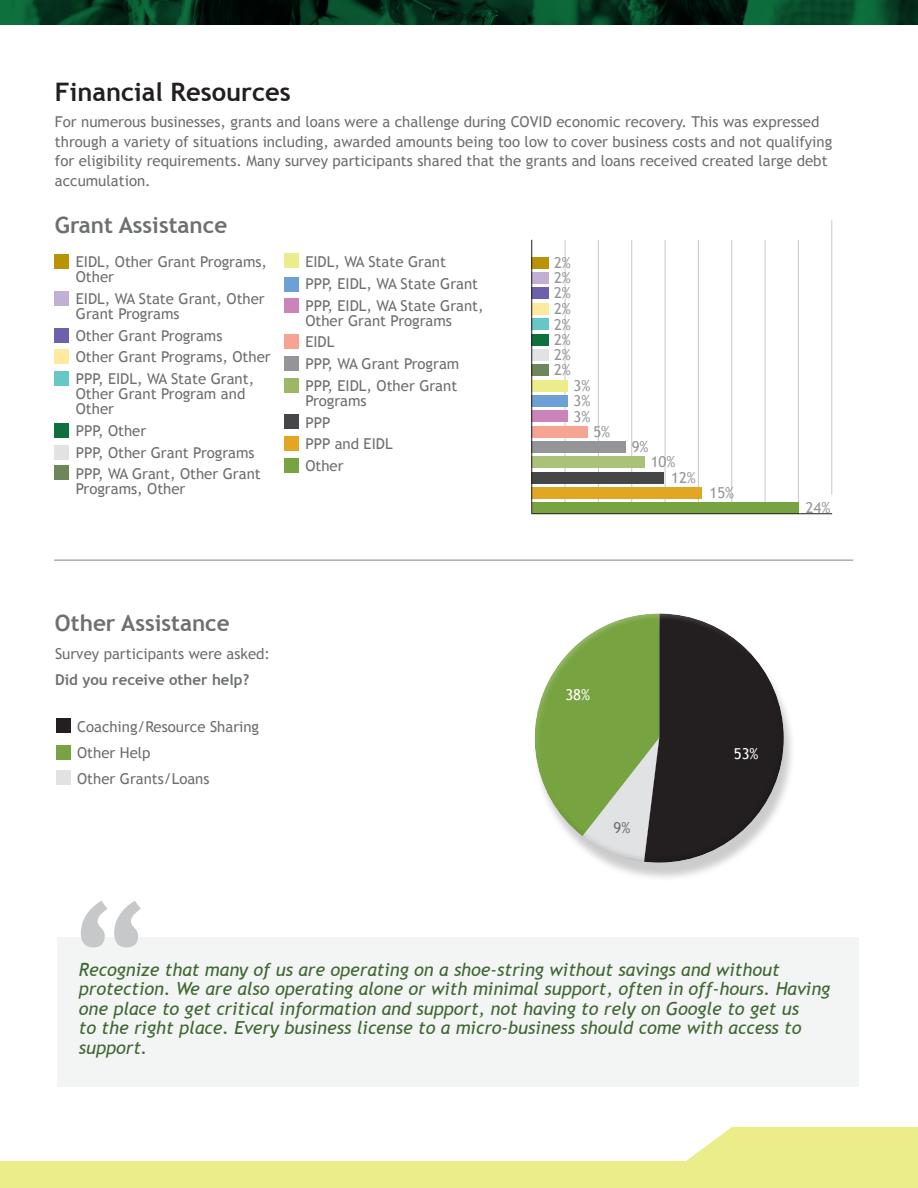
<style>
.page{position:relative;width:918px;height:1188px;background:#fff}
.page>*{position:absolute;margin:0;border:0;box-sizing:border-box;transform-origin:0 0}
.t1{font:700 148.5px "Trebuchet MS";color:#c7c8ca}
.t2{font:700 25.5px "Trebuchet MS";color:#231f20}
.t3{font:700 22.5px "Trebuchet MS";color:#6d7070}
.t4{font:italic 18px/19.5px "Trebuchet MS";color:#3e6731}
.t5{font:15px/15px "Trebuchet MS";color:#6d7070}
.t6{font:15px "Trebuchet MS";color:#939598}
.t7{font:700 15px "Trebuchet MS";color:#6d7070}
.t8{font:15px "Trebuchet MS";color:#fff}
</style>
<div class="page">
<div style="left:57px;top:937px;width:802px;height:149px;background:#f3f4f4"></div>
<hr style="left:565px;top:240px;width:1px;height:274px;background:#c7c8ca">
<hr style="left:598px;top:240px;width:1px;height:274px;background:#c7c8ca">
<hr style="left:631px;top:240px;width:1px;height:274px;background:#c7c8ca">
<hr style="left:665px;top:240px;width:1px;height:274px;background:#c7c8ca">
<hr style="left:698px;top:240px;width:1px;height:274px;background:#c7c8ca">
<hr style="left:732px;top:240px;width:1px;height:274px;background:#c7c8ca">
<hr style="left:765px;top:240px;width:1px;height:274px;background:#c7c8ca">
<hr style="left:798px;top:240px;width:1px;height:274px;background:#c7c8ca">
<hr style="left:832px;top:220px;width:1px;height:275px;background:#c7c8ca">
<svg style="left:0;top:1127px;width:918px;height:61px;fill:#ebed8a"></svg>
<svg style="left:0;top:0;width:918px;height:25px;background:#05361f"></svg>
<div style="left:532px;top:257px;width:17px;height:11px;background:#ba9305"></div>
<div style="left:532px;top:319px;width:17px;height:11px;background:#66c7c7"></div>
<div style="left:532px;top:272px;width:17px;height:12px;background:#c2afd4"></div>
<div style="left:532px;top:334px;width:17px;height:11px;background:#0e703d"></div>
<div style="left:532px;top:288px;width:17px;height:11px;background:#6e61ab"></div>
<div style="left:532px;top:349px;width:17px;height:12px;background:#e1e2e4"></div>
<div style="left:532px;top:303px;width:17px;height:12px;background:#ffe8a0"></div>
<div style="left:532px;top:365px;width:17px;height:11px;background:#6d865a"></div>
<div style="left:532px;top:380px;width:36px;height:11px;background:#ebed8a"></div>
<div style="left:532px;top:395px;width:36px;height:12px;background:#6da0d5"></div>
<div style="left:532px;top:411px;width:36px;height:11px;background:#cb84b9"></div>
<div style="left:532px;top:426px;width:56px;height:11px;background:#f7a394"></div>
<div style="left:532px;top:441px;width:94px;height:12px;background:#939598"></div>
<div style="left:532px;top:457px;width:113px;height:11px;background:#a8c278"></div>
<div style="left:532px;top:472px;width:132px;height:11px;background:#454647"></div>
<div style="left:532px;top:487px;width:170px;height:12px;background:#e2a623"></div>
<div style="left:532px;top:503px;width:266px;height:11px;background:#77a440"></div>
<hr style="left:531px;top:240px;width:1px;height:274px;background:#231f20">
<hr style="left:532px;top:513px;width:300px;height:1px;background:#231f20">
<div style="left:55px;top:466px;width:14px;height:14px;background:#6d865a"></div>
<div style="left:285px;top:277px;width:14px;height:14px;background:#6da0d5"></div>
<div style="left:285px;top:298px;width:14px;height:14px;background:#cb84b9"></div>
<div style="left:285px;top:335px;width:14px;height:14px;background:#f7a394"></div>
<div style="left:285px;top:356px;width:14px;height:14px;background:#939598"></div>
<div style="left:285px;top:378px;width:14px;height:14px;background:#9cb865"></div>
<div style="left:285px;top:415px;width:14px;height:14px;background:#454647"></div>
<div style="left:285px;top:437px;width:14px;height:14px;background:#e2a623"></div>
<div style="left:285px;top:458px;width:14px;height:14px;background:#77a440"></div>
<div style="left:55px;top:255px;width:14px;height:14px;background:#ba9305"></div>
<div style="left:55px;top:292px;width:14px;height:14px;background:#c2afd4"></div>
<div style="left:55px;top:328px;width:14px;height:14px;background:#6e61ab"></div>
<div style="left:55px;top:350px;width:14px;height:14px;background:#ffe8a0"></div>
<div style="left:55px;top:371px;width:14px;height:14px;background:#66c7c7"></div>
<div style="left:55px;top:423px;width:14px;height:14px;background:#0e703d"></div>
<div style="left:55px;top:445px;width:14px;height:14px;background:#e1e2e4"></div>
<div style="left:284px;top:254px;width:14px;height:14px;background:#ebed8a"></div>
<hr style="left:54px;top:559px;width:799px;height:2px;background:#adaeb2">
<div style="left:532px;top:618px;width:263px;height:263px;background:#231f20;opacity:.23"></div>
<div style="left:534px;top:612px;width:231px;height:247px;background:#fff;opacity:.75"></div>
<div style="left:539px;top:615px;width:247px;height:250px;background:#231f20;opacity:.43"></div>
<div style="left:56px;top:719px;width:14px;height:14px;background:#231f20"></div>
<div style="left:56px;top:745px;width:14px;height:14px;background:#77a440"></div>
<div style="left:56px;top:771px;width:14px;height:14px;background:#e1e2e4"></div>
<p class="t2" style="left:55px;top:76px;width:237px">Financial Resources</p>
<p class="t5" style="left:55px;top:112px;width:779px;line-height:19.5px">For numerous businesses, grants and loans were a challenge during COVID economic recovery. This was expressed through a variety of situations including, awarded amounts being too low to cover business costs and not qualifying for eligibility requirements. Many survey participants shared that the grants and loans received created large debt accumulation.</p>
<p class="t3" style="left:55px;top:211px;width:174px">Grant Assistance</p>
<p class="t5" style="left:76px;top:254px;width:193px">EIDL, Other Grant Programs,<br>Other</p>
<p class="t5" style="left:76px;top:291px;width:190px">EIDL, WA State Grant, Other<br>Grant Programs</p>
<p class="t5" style="left:76px;top:328px;width:148px">Other Grant Programs</p>
<p class="t5" style="left:76px;top:350px;width:196px">Other Grant Programs, Other</p>
<p class="t5" style="left:76px;top:371px;width:180px">PPP, EIDL, WA State Grant,<br>Other Grant Program and<br>Other</p>
<p class="t5" style="left:76px;top:423px;width:72px">PPP, Other</p>
<p class="t5" style="left:76px;top:445px;width:180px">PPP, Other Grant Programs</p>
<p class="t5" style="left:76px;top:467px;width:186px">PPP, WA Grant, Other Grant<br>Programs, Other</p>
<p class="t5" style="left:305px;top:254px;width:142px">EIDL, WA State Grant</p>
<p class="t5" style="left:305px;top:276px;width:174px">PPP, EIDL, WA State Grant</p>
<p class="t5" style="left:305px;top:298px;width:180px">PPP, EIDL, WA State Grant,<br>Other Grant Programs</p>
<p class="t5" style="left:305px;top:335px;width:30px">EIDL</p>
<p class="t5" style="left:305px;top:356px;width:155px">PPP, WA Grant Program</p>
<p class="t5" style="left:305px;top:378px;width:153px">PPP, EIDL, Other Grant<br>Programs</p>
<p class="t5" style="left:305px;top:415px;width:27px">PPP</p>
<p class="t5" style="left:305px;top:437px;width:89px">PPP and EIDL</p>
<p class="t5" style="left:305px;top:458px;width:40px">Other</p>
<p class="t3" style="left:55px;top:609px;width:176px">Other Assistance</p>
<p class="t5" style="left:55px;top:646px;width:217px">Survey participants were asked:</p>
<p class="t7" style="left:55px;top:671px;width:196px">Did you receive other help?</p>
<p class="t5" style="left:77px;top:719px;width:184px">Coaching/Resource Sharing</p>
<p class="t5" style="left:77px;top:746px;width:75px">Other Help</p>
<p class="t5" style="left:77px;top:772px;width:134px">Other Grants/Loans</p>
<p class="t1" style="left:66px;top:865px;width:89px">“</p>
<p class="t6" style="left:554px;top:254px;width:18px">2%</p>
<p class="t6" style="left:554px;top:269px;width:18px">2%</p>
<p class="t6" style="left:554px;top:284px;width:18px">2%</p>
<p class="t6" style="left:554px;top:299px;width:18px">2%</p>
<p class="t6" style="left:554px;top:316px;width:18px">2%</p>
<p class="t6" style="left:554px;top:331px;width:18px">2%</p>
<p class="t6" style="left:554px;top:346px;width:18px">2%</p>
<p class="t6" style="left:554px;top:361px;width:18px">2%</p>
<p class="t6" style="left:573px;top:377px;width:18px">3%</p>
<p class="t6" style="left:573px;top:392px;width:18px">3%</p>
<p class="t6" style="left:573px;top:407px;width:18px">3%</p>
<p class="t6" style="left:593px;top:422px;width:18px">5%</p>
<p class="t6" style="left:632px;top:438px;width:18px">9%</p>
<p class="t6" style="left:651px;top:453px;width:26px">10%</p>
<p class="t6" style="left:671px;top:469px;width:26px">12%</p>
<p class="t6" style="left:710px;top:484px;width:26px">15%</p>
<p class="t6" style="left:806px;top:499px;width:26px">24%</p>
<p class="t8" style="left:565px;top:685px;width:26px">38%</p>
<p class="t5" style="left:614px;top:820px;width:18px">9%</p>
<p class="t8" style="left:734px;top:745px;width:26px">53%</p>
<p class="t4" style="left:79px;top:960px;width:753px">Recognize that many of us are operating on a shoe-string without savings and without protection. We are also operating alone or with minimal support, often in off-hours. Having one place to get critical information and support, not having to rely on Google to get us<br>to the right place. Every business license to a micro-business should come with access to support.</p>
</div>
